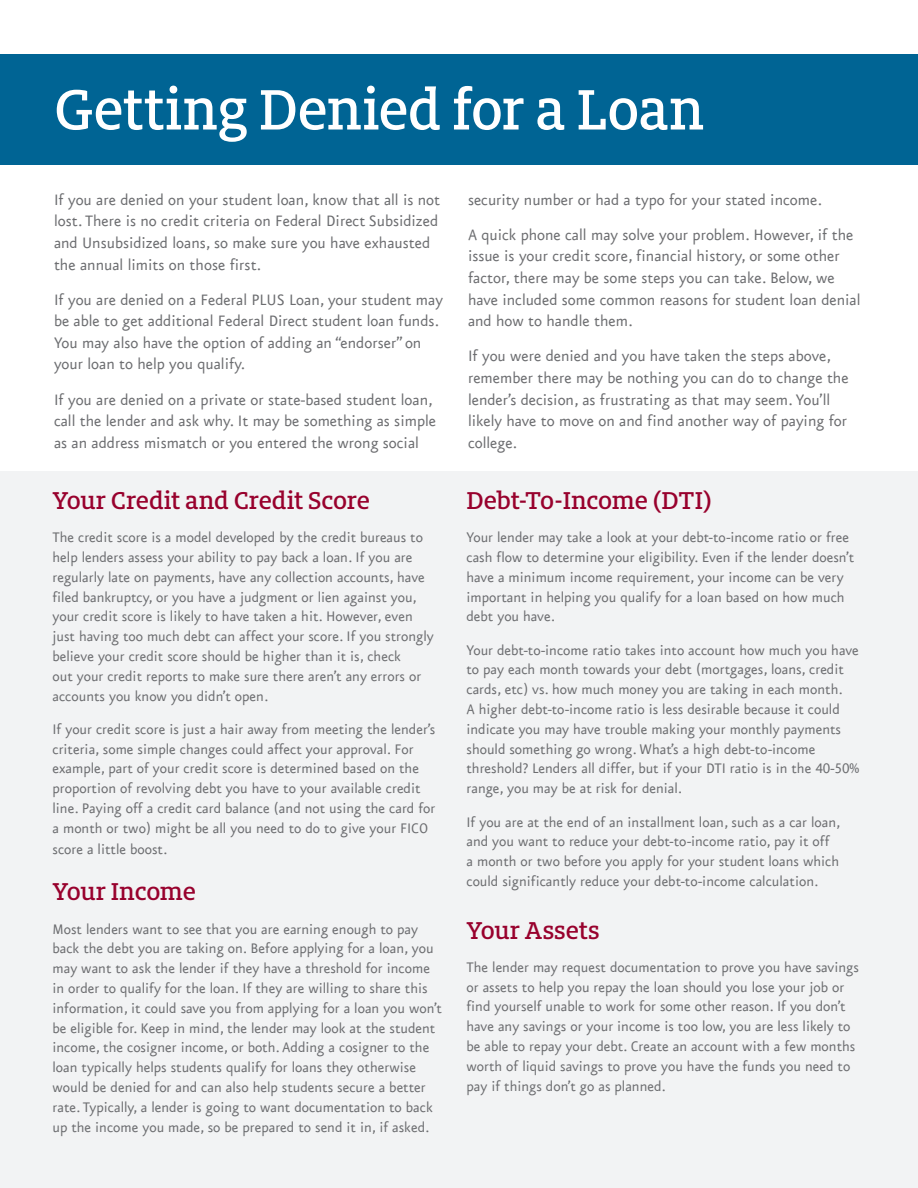
<style>
.page{position:relative;width:918px;height:1188px;background:#fff}
.page>*{position:absolute;margin:0;border:0;box-sizing:border-box;transform-origin:0 0}
.t1{font:500 63px "Milo Slab Pro";letter-spacing:-.005em;color:#fff}
.t2{font:500 27px "Milo Slab Pro";letter-spacing:-.01em;color:#98012d}
.t3{font:18px/21.6px "Eureka Sans";color:#6c6d70}
.t4{font:16.5px/19.8px "Eureka Sans";color:#6c6d70}
.s1{font-family:"Eureka Sans Regular Caps"}
</style>
<div class="page">
<div style="left:0;top:54px;width:918px;height:111px;background:#006494"></div>
<div style="left:0;top:472px;width:918px;height:716px;background:#f2f3f4"></div>
<p class="t1" style="left:54px;top:71px;width:652px">Getting Denied for a Loan</p>
<p class="t3" style="left:54px;top:189px;width:388px">If you are denied on your student loan, know that all is not lost. There is no credit criteria on Federal Direct Subsidized and Unsubsidized loans, so make sure you have exhausted the annual limits on those first.</p>
<p class="t3" style="left:54px;top:289px;width:390px">If you are denied on a Federal PLUS Loan, your student may be able to get additional Federal Direct student loan funds.<br>You may also have the option of adding an “endorser” on your loan to help you qualify.</p>
<p class="t3" style="left:54px;top:389px;width:384px">If you are denied on a private or state-based student loan, call the lender and ask why. It may be something as simple as an address mismatch or you entered the wrong social</p>
<p class="t2" style="left:52px;top:484px;width:319px">Your Credit and Credit Score</p>
<p class="t4" style="left:52px;top:528px;width:383px">The credit score is a model developed by the credit bureaus to help lenders assess your ability to pay back a loan. If you are regularly late on payments, have any collection accounts, have filed bankruptcy, or you have a judgment or lien against you, your credit score is likely to have taken a hit. However, even just having too much debt can affect your score. If you strongly believe your credit score should be higher than it is, check<br>out your credit reports to make sure there aren’t any errors or accounts you know you didn’t open.</p>
<p class="t4" style="left:52px;top:720px;width:384px">If your credit score is just a hair away from meeting the lender’s criteria, some simple changes could affect your approval. For example, part of your credit score is determined based on the proportion of revolving debt you have to your available credit line. Paying off a credit card balance (and not using the card for a month or two) might be all you need to do to give your FICO</p>
<p class="t4" style="left:52px;top:840px;width:117px">score a little boost.</p>
<p class="t2" style="left:52px;top:875px;width:145px">Your Income</p>
<p class="t4" style="left:52px;top:920px;width:391px">Most lenders want to see that you are earning enough to pay back the debt you are taking on. Before applying for a loan, you may want to ask the lender if they have a threshold for income in order to qualify for the loan. If they are willing to share this information, it could save you from applying for a loan you won’t be eligible for. Keep in mind, the lender may look at the student income, the cosigner income, or both. Adding a cosigner to the loan typically helps students qualify for loans they otherwise would be denied for and can also help students secure a better rate. Typically, a lender is going to want documentation to back up the income you made, so be prepared to send it in, if asked.</p>
<p class="t3" style="left:468px;top:189px;width:356px">security number or had a typo for your stated income.</p>
<p class="t3" style="left:468px;top:224px;width:394px">A quick phone call may solve your problem. However, if the issue is your credit score, financial history, or some other factor, there may be some steps you can take. Below, we have included some common reasons for student loan denial and how to handle them.</p>
<p class="t3" style="left:468px;top:346px;width:382px">If you were denied and you have taken the steps above, remember there may be nothing you can do to change the lender’s decision, as frustrating as that may seem. You’ll likely have to move on and find another way of paying for college.</p>
<p class="t2" style="left:466px;top:484px;width:247px">Debt-To-Income (DTI)</p>
<p class="t4" style="left:466px;top:528px;width:389px">Your lender may take a look at your debt-to-income ratio or free cash flow to determine your eligibility. Even if the lender doesn’t have a minimum income requirement, your income can be very important in helping you qualify for a loan based on how much debt you have.</p>
<p class="t4" style="left:466px;top:641px;width:394px">Your debt-to-income ratio takes into account how much you have to pay each month towards your debt (mortgages, loans, credit cards, etc) vs. how much money you are taking in each month.<br>A higher debt-to-income ratio is less desirable because it could indicate you may have trouble making your monthly payments should something go wrong. What’s a high debt-to-income threshold? Lenders all differ, but if your DTI ratio is in the <span class="s1">40-50</span>% range, you may be at risk for denial.</p>
<p class="t4" style="left:466px;top:812px;width:376px">If you are at the end of an installment loan, such as a car loan, and you want to reduce your debt-to-income ratio, pay it off<br>a month or two before you apply for your student loans which could significantly reduce your debt-to-income calculation.</p>
<p class="t2" style="left:466px;top:913px;width:135px">Your Assets</p>
<p class="t4" style="left:466px;top:958px;width:394px">The lender may request documentation to prove you have savings or assets to help you repay the loan should you lose your job or find yourself unable to work for some other reason. If you don’t have any savings or your income is too low, you are less likely to be able to repay your debt. Create an account with a few months worth of liquid savings to prove you have the funds you need to pay if things don’t go as planned.</p>
</div>
